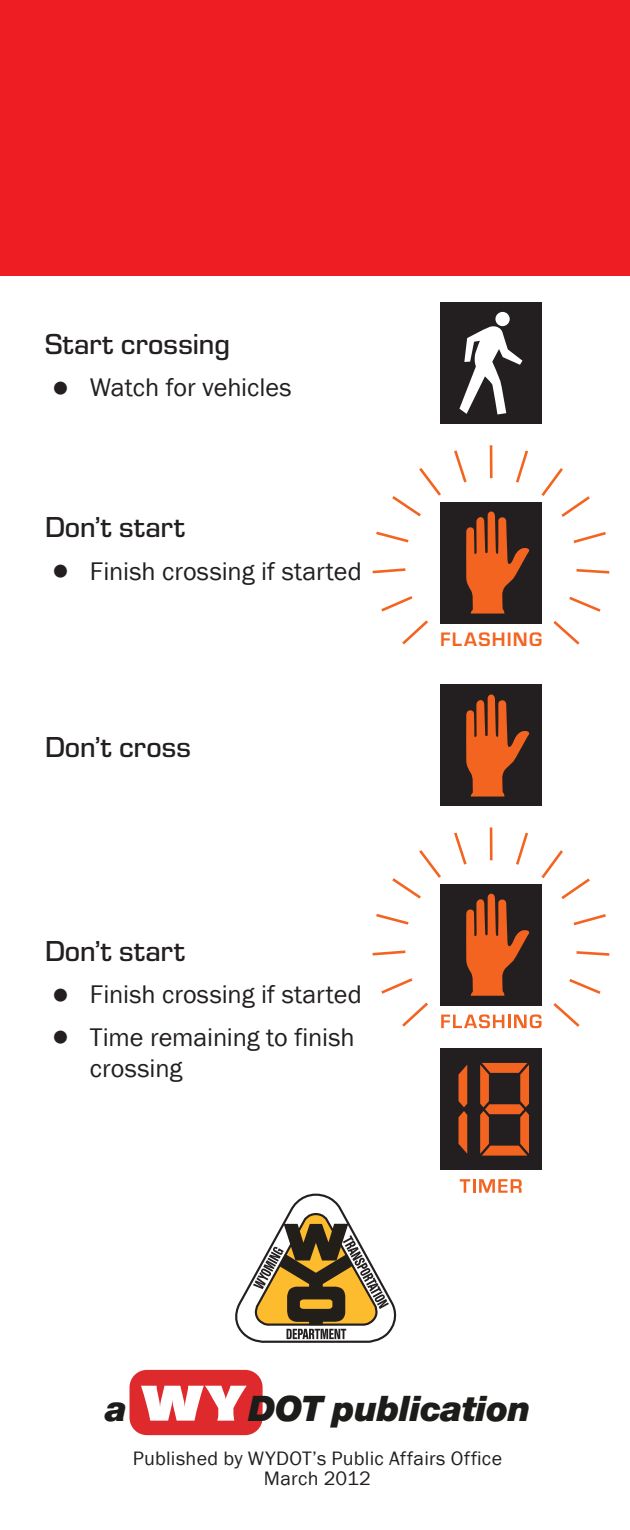
<style>
.page{position:relative;width:630px;height:1530px;background:#fff}
.page>*{position:absolute;margin:0;border:0;box-sizing:border-box;transform-origin:0 0}
.t1{font:italic 800 35px "Olnova";color:#1c1c1a}
.t2{font:500 30px "Eurostile T";color:#231f20}
.t3{font:26.25px "ST Gothic";color:#231f20}
.t4{font:700 20.25px "Eurostile T";letter-spacing:.065em;color:#f36421}
.t5{font:20px/20px "ST Gothic";letter-spacing:.015em;color:#231f20;text-align:center}
.s1{font-size:46.25px}
</style>
<div class="page">
<div style="left:0;top:0;width:630px;height:276px;background:#ee1d23"></div>
<div style="left:440px;top:685px;width:102px;height:121px;background:#231f20"></div>
<svg style="left:466px;top:694px;width:64px;height:103px"></svg>
<div style="left:440px;top:302px;width:102px;height:122px;background:#231f20"></div>
<div style="left:495px;top:312px;width:15px;height:14px;background:#fff;border-radius:50%"></div>
<svg style="left:459px;top:325px;width:63px;height:89px"></svg>
<div style="left:130px;top:1370px;width:133px;height:65px;background:#df2a2d;border-radius:17px"></div>
<svg style="left:141px;top:1386px;width:106px;height:35px"></svg>
<svg style="left:235px;top:1193px;width:162px;height:150px"></svg>
<div style="left:440px;top:884px;width:102px;height:121px;background:#231f20"></div>
<svg style="left:466px;top:893px;width:64px;height:103px"></svg>
<svg style="left:441px;top:1014px;width:101px;height:14px"></svg>
<hr style="left:490px;top:827px;width:3px;height:33px;background:#f36421">
<svg style="left:454px;top:832px;width:13px;height:33px"></svg>
<svg style="left:392px;top:850px;width:49px;height:49px"></svg>
<svg style="left:376px;top:913px;width:33px;height:12px"></svg>
<svg style="left:372px;top:950px;width:34px;height:6px"></svg>
<svg style="left:381px;top:978px;width:47px;height:49px"></svg>
<svg style="left:553px;top:979px;width:48px;height:48px"></svg>
<svg style="left:576px;top:951px;width:34px;height:5px"></svg>
<svg style="left:573px;top:914px;width:33px;height:12px"></svg>
<svg style="left:541px;top:850px;width:49px;height:49px"></svg>
<svg style="left:516px;top:832px;width:12px;height:33px"></svg>
<div style="left:440px;top:1048px;width:102px;height:122px;background:#231f20"></div>
<svg style="left:460px;top:1179px;width:10px;height:14px"></svg>
<hr style="left:473px;top:1179px;width:3px;height:14px;background:#f36421">
<svg style="left:479px;top:1179px;width:43px;height:14px"></svg>
<svg style="left:459px;top:1065px;width:8px;height:89px"></svg>
<svg style="left:480px;top:1063px;width:49px;height:93px"></svg>
<div style="left:440px;top:502px;width:102px;height:121px;background:#231f20"></div>
<svg style="left:466px;top:511px;width:64px;height:103px"></svg>
<hr style="left:490px;top:445px;width:3px;height:33px;background:#f36421">
<svg style="left:454px;top:450px;width:13px;height:33px"></svg>
<svg style="left:392px;top:468px;width:49px;height:49px"></svg>
<svg style="left:376px;top:531px;width:33px;height:12px"></svg>
<svg style="left:372px;top:568px;width:34px;height:6px"></svg>
<svg style="left:381px;top:596px;width:47px;height:49px"></svg>
<svg style="left:553px;top:596px;width:48px;height:49px"></svg>
<svg style="left:576px;top:569px;width:34px;height:5px"></svg>
<svg style="left:573px;top:532px;width:33px;height:11px"></svg>
<svg style="left:541px;top:468px;width:49px;height:49px"></svg>
<svg style="left:516px;top:450px;width:12px;height:33px"></svg>
<p class="t2" style="left:45px;top:328px;width:186px">Start crossing</p>
<p class="t3" style="left:45px;top:373px;width:248px"><span class="s1">•</span> Watch for vehicles</p>
<p class="t2" style="left:45px;top:511px;width:141px">Don’t start</p>
<p class="t3" style="left:45px;top:557px;width:318px"><span class="s1">•</span> Finish crossing if started</p>
<p class="t2" style="left:45px;top:731px;width:148px">Don’t cross</p>
<p class="t2" style="left:45px;top:934px;width:141px">Don’t start</p>
<p class="t3" style="left:45px;top:980px;width:318px"><span class="s1">•</span> Finish crossing if started</p>
<p class="t3" style="left:45px;top:1022px;width:311px"><span class="s1">•</span> Time remaining to finish</p>
<p class="t3" style="left:90px;top:1054px;width:94px">crossing</p>
<p class="t4" style="left:440px;top:628px;width:104px">FLASHING</p>
<p class="t1" style="left:103px;top:1387px;width:23px">a</p>
<p class="t1" style="left:246px;top:1387px;width:284px">DOT publication</p>
<p class="t5" style="left:133px;top:1448px;width:371px">Published by WYDOT’s Public Affairs Office<br>March 2012</p>
</div>
